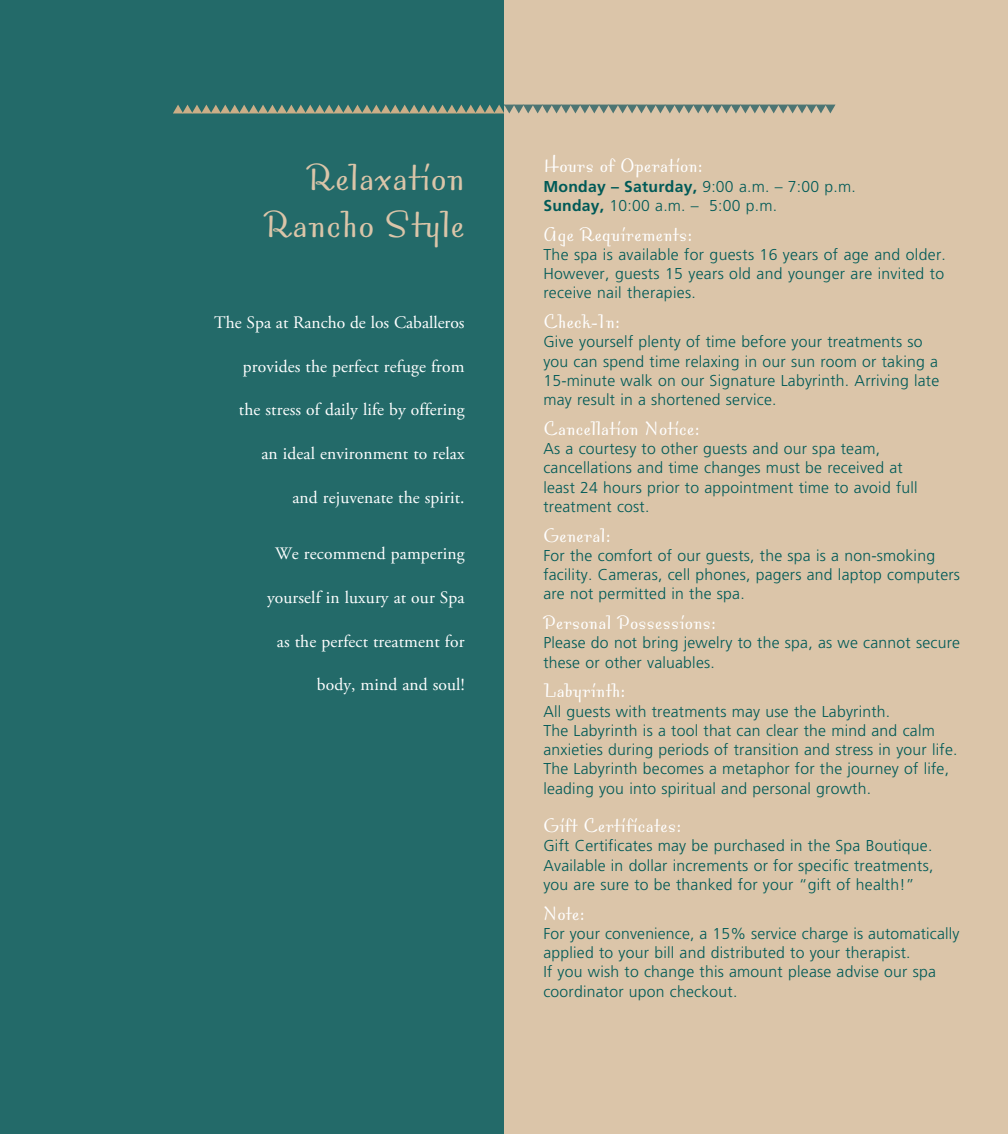
<style>
.page{position:relative;width:1008px;height:1134px;background:#fff}
.page>*{position:absolute;margin:0;border:0;box-sizing:border-box;transform-origin:0 0}
.t1{font:43.75px/47.2px "Bossa Nova MVB";letter-spacing:.015em;color:#dbc5a9;text-align:right}
.t2{font:22.75px "Bossa Nova MVB";letter-spacing:.015em;color:#fff}
.t3{font:17.5px "Adobe Garamond Pro";letter-spacing:.005em;color:#fff}
.t4{font:300 15.75px/19.2px "Frutiger LT Pro";letter-spacing:.015em;color:#005a57}
.s1{font-family:"Frutiger";font-weight:700}
</style>
<div class="page">
<div style="left:504px;top:0;width:504px;height:1134px;background:#dbc5a9"></div>
<div style="left:0;top:0;width:504px;height:1134px;background:#236a69"></div>
<svg style="left:173px;top:105px;width:662px;height:9px"></svg>
<h1 class="t1" style="left:264px;top:156px;width:202px">Relaxation<br>Rancho Style</h1>
<p class="t3" style="left:214px;top:312px;width:252px">The Spa at Rancho de los Caballeros</p>
<p class="t3" style="left:243px;top:355px;width:223px">provides the perfect refuge from</p>
<p class="t3" style="left:239px;top:399px;width:227px">the stress of daily life by offering</p>
<p class="t3" style="left:261px;top:443px;width:205px">an ideal environment to relax</p>
<p class="t3" style="left:292px;top:487px;width:174px">and rejuvenate the spirit.</p>
<p class="t3" style="left:275px;top:543px;width:191px">We recommend pampering</p>
<p class="t3" style="left:267px;top:587px;width:199px">yourself in luxury at our Spa</p>
<p class="t3" style="left:277px;top:631px;width:189px">as the perfect treatment for</p>
<p class="t3" style="left:317px;top:674px;width:149px">body, mind and soul!</p>
<h2 class="t2" style="left:543px;top:154px;width:161px">Hours of Operation:</h2>
<p class="t4" style="left:543px;top:177px;width:314px"><span class="s1">Monday – Saturday,</span> 9:00 a.m. – 7:00 p.m.<br><span class="s1">Sunday,</span> 10:00 a.m. – 5:00 p.m.</p>
<h2 class="t2" style="left:543px;top:222px;width:151px">Age Requirements:</h2>
<p class="t4" style="left:543px;top:245px;width:404px;text-align:justify">The spa is available for guests 16 years of age and older.<br>However, guests 15 years old and younger are invited to receive nail therapies.</p>
<h2 class="t2" style="left:543px;top:310px;width:78px">Check-In:</h2>
<p class="t4" style="left:543px;top:332px;width:397px">Give yourself plenty of time before your treatments so you can spend time relaxing in our sun room or taking a 15-minute walk on our Signature Labyrinth. Arriving late may result in a shortened service.</p>
<h2 class="t2" style="left:543px;top:417px;width:158px">Cancellation Notice:</h2>
<p class="t4" style="left:543px;top:439px;width:376px">As a courtesy to other guests and our spa team, cancellations and time changes must be received at least 24 hours prior to appointment time to avoid full treatment cost.</p>
<h2 class="t2" style="left:543px;top:523px;width:69px">General:</h2>
<p class="t4" style="left:543px;top:546px;width:418px">For the comfort of our guests, the spa is a non-smoking facility. Cameras, cell phones, pagers and laptop computers are not permitted in the spa.</p>
<h2 class="t2" style="left:543px;top:611px;width:174px">Personal Possessions:</h2>
<p class="t4" style="left:543px;top:633px;width:418px">Please do not bring jewelry to the spa, as we cannot secure these or other valuables.</p>
<h2 class="t2" style="left:543px;top:679px;width:84px">Labyrinth:</h2>
<p class="t4" style="left:543px;top:702px;width:416px">All guests with treatments may use the Labyrinth.<br>The Labyrinth is a tool that can clear the mind and calm anxieties during periods of transition and stress in your life.<br>The Labyrinth becomes a metaphor for the journey of life, leading you into spiritual and personal growth.</p>
<h2 class="t2" style="left:543px;top:814px;width:140px">Gift Certificates:</h2>
<p class="t4" style="left:543px;top:836px;width:392px;text-align:justify">Gift Certificates may be purchased in the Spa Boutique.<br>Available in dollar increments or for specific treatments, you are sure to be thanked for your “gift of health!”</p>
<h2 class="t2" style="left:543px;top:901px;width:43px">Note:</h2>
<p class="t4" style="left:543px;top:924px;width:418px">For your convenience, a 15% service charge is automatically applied to your bill and distributed to your therapist.<br>If you wish to change this amount please advise our spa coordinator upon checkout.</p>
</div>
